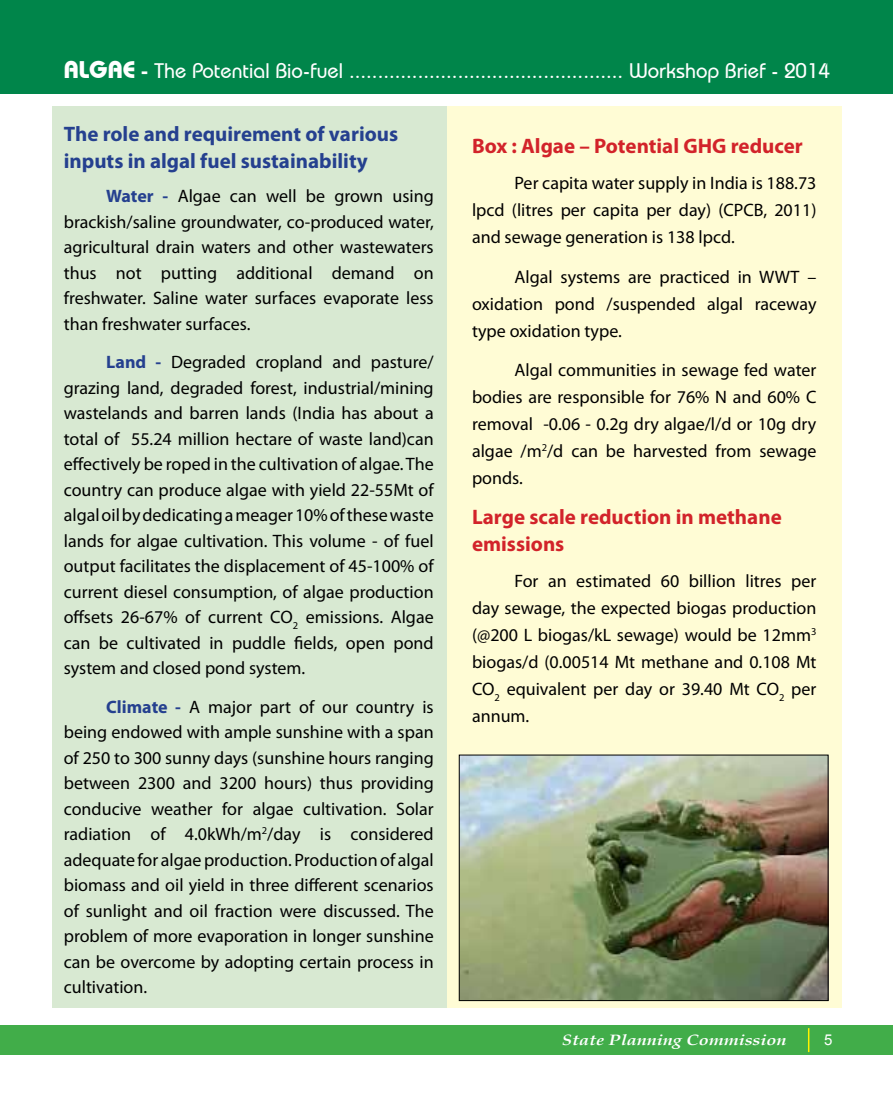
<style>
.page{position:relative;width:893px;height:1106px;background:#fff}
.page>*{position:absolute;margin:0;border:0;box-sizing:border-box;transform-origin:0 0}
.t1{font:500 21px "Bauhaus IT Cby BT";color:#fff}
.t2{font:700 21px/27px "Myriad Pro";color:#d2232a}
.t3{font:700 21px/27px "Myriad Pro";color:#25408f}
.t4{font:18px/25.5px "Myriad Pro";color:#000;text-align:justify}
.t5{font:italic 700 15px "Book Antiqua";color:#fff;scale:1.2 1}
.t6{font:15px "Arial";color:#fff}
.s1{font-weight:700;font-size:24px}
.s2{font-weight:700}
.s3{font-weight:700;color:#25408f}
</style>
<div class="page">
<div style="left:1px;top:1025px;width:892px;height:29px;background:#41ad49"></div>
<svg style="left:808px;top:1028px;width:1px;height:24px"></svg>
<div style="left:0;top:0;width:893px;height:94px;background:#00854a"></div>
<div style="left:52px;top:106px;width:394px;height:902px;background:#d8e9d2"></div>
<div style="left:448px;top:106px;width:394px;height:902px;background:#fffcd5"></div>
<img style="left:461px;top:756px;width:365px;height:243px">
<div style="left:459px;top:754px;width:369px;height:247px;border:1px solid #000"></div>
<p class="t1" style="left:64px;top:58px;width:768px"><span class="s1">Algae</span> <span class="s2">-</span> The Potential Bio-fuel ................................................ Workshop Brief - 2014</p>
<p class="t3" style="left:64px;top:120px;width:336px">The role and requirement of various inputs in algal fuel sustainability</p>
<p class="t4" style="left:64px;top:183px;width:371px;text-indent:43px"><span class="s3">Water -</span> Algae can well be grown using brackish/saline groundwater, co-produced water, agricultural drain waters and other wastewaters thus not putting additional demand on freshwater. Saline water surfaces evaporate less than freshwater surfaces.</p>
<p class="t4" style="left:64px;top:349px;width:371px;text-indent:43px"><span class="s3">Land -</span> Degraded cropland and pasture/ grazing land, degraded forest, industrial/mining wastelands and barren lands (India has about a total of 55.24 million hectare of waste land)can effectively be roped in the cultivation of algae. The country can produce algae with yield 22-55Mt of algal oil by dedicating a meager 10% of these waste lands for algae cultivation. This volume - of fuel output facilitates the displacement of 45-100% of current diesel consumption, of algae production offsets 26-67% of current CO<sub>2</sub> emissions. Algae can be cultivated in puddle fields, open pond system and closed pond system.</p>
<p class="t4" style="left:64px;top:693px;width:371px;text-indent:43px"><span class="s3">Climate -</span> A major part of our country is being endowed with ample sunshine with a span of 250 to 300 sunny days (sunshine hours ranging between 2300 and 3200 hours) thus providing conducive weather for algae cultivation. Solar radiation of 4.0kWh/m<sup>2</sup>/day is considered adequate for algae production. Production of algal biomass and oil yield in three different scenarios of sunlight and oil fraction were discussed. The problem of more evaporation in longer sunshine can be overcome by adopting certain process in cultivation.</p>
<p class="t2" style="left:472px;top:132px;width:332px">Box : Algae – Potential GHG reducer</p>
<p class="t4" style="left:472px;top:169px;width:346px;line-height:27px;text-indent:43px">Per capita water supply in India is 188.73 lpcd (litres per capita per day) (CPCB, 2011) and sewage generation is 138 lpcd.</p>
<p class="t4" style="left:472px;top:263px;width:346px;line-height:27px;text-indent:43px">Algal systems are practiced in WWT – oxidation pond /suspended algal raceway type oxidation type.</p>
<p class="t4" style="left:472px;top:356px;width:346px;line-height:27px;text-indent:43px">Algal communities in sewage fed water bodies are responsible for 76% N and 60% C removal -0.06 - 0.2g dry algae/l/d or 10g dry algae /m<sup>2</sup>/d can be harvested from sewage ponds.</p>
<p class="t2" style="left:472px;top:503px;width:311px">Large scale reduction in methane emissions</p>
<p class="t4" style="left:472px;top:567px;width:346px;line-height:27px;text-indent:43px">For an estimated 60 billion litres per day sewage, the expected biogas production (@200 L biogas/kL sewage) would be 12mm<sup>3 </sup>biogas/d (0.00514 Mt methane and 0.108 Mt CO<sub>2</sub> equivalent per day or 39.40 Mt CO<sub>2</sub> per annum.</p>
<p class="t5" style="left:562px;top:1031px;width:188px">State Planning Commission</p>
<p class="t6" style="left:824px;top:1030px;width:10px">5</p>
</div>
